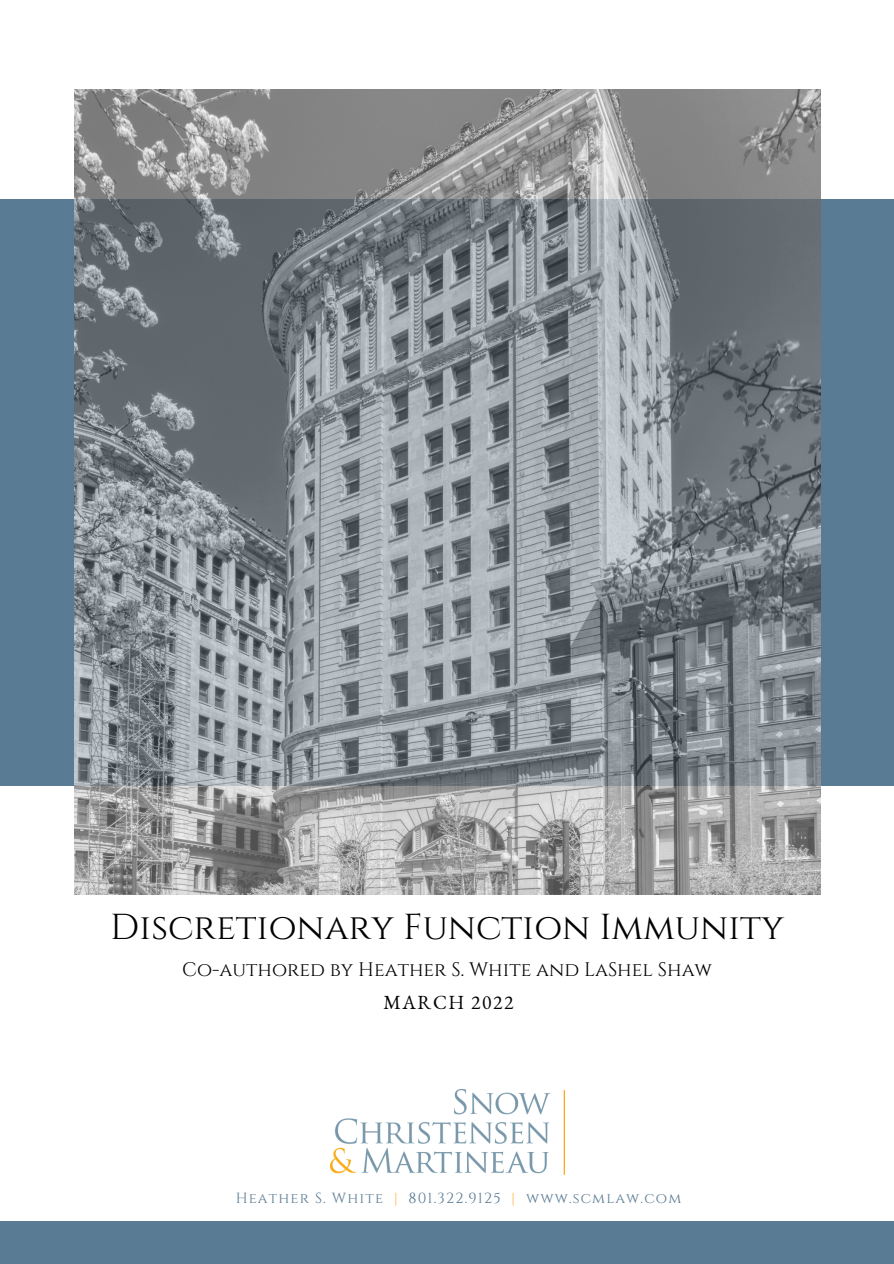
<style>
.page{position:relative;width:894px;height:1264px;background:#fff}
.page>*{position:absolute;margin:0;border:0;box-sizing:border-box;transform-origin:0 0}
.t1{font:36px "Cinzel";color:#000}
.t2{font:19.5px "Cinzel";color:#000}
.t3{font:19.5px "EB Garamond";letter-spacing:.08em;color:#000}
.t4{font:14.7px "Cinzel";letter-spacing:.08em;color:#597b93}
.s1{color:#ffae3b}
</style>
<div class="page">
<div style="left:0;top:199px;width:893px;height:586px;background:#597b93"></div>
<div style="left:0;top:1221px;width:893px;height:42px;background:#597b93"></div>
<img style="left:74px;top:89px;width:745px;height:805px">
<img style="left:330px;top:1089px;width:234px;height:85px">
<p class="t1" style="left:110px;top:904px;width:675px">Discretionary Function Immunity</p>
<p class="t2" style="left:182px;top:956px;width:531px">Co-authored by Heather S. White and LaShel Shaw</p>
<p class="t3" style="left:383px;top:989px;width:132px">MARCH 2022</p>
<p class="t4" style="left:236px;top:1188px;width:447px">Heather S. White <span class="s1">|</span> 801.322.9125 <span class="s1">|</span> www.scmlaw.com</p>
</div>
